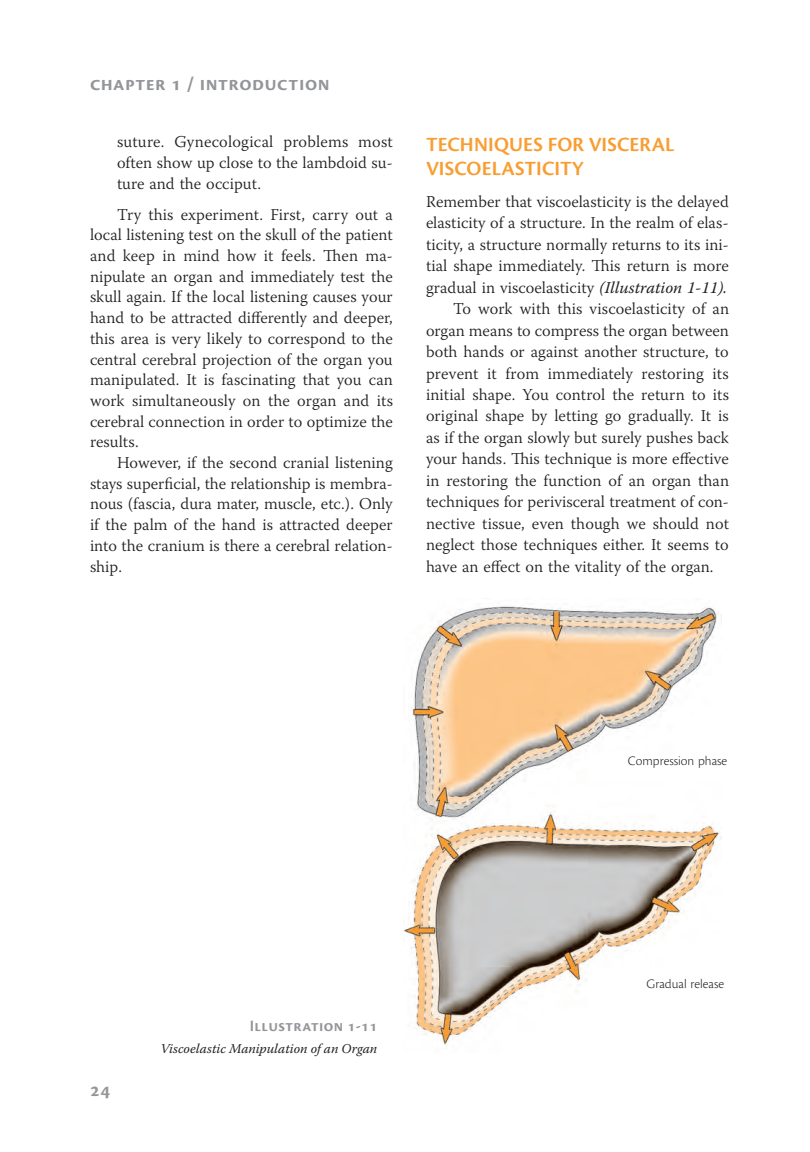
<style>
.page{position:relative;width:810px;height:1152px;background:#fff}
.page>*{position:absolute;margin:0;border:0;box-sizing:border-box;transform-origin:0 0}
.VeemC{font:600 21px/23.7px "Cronos Pro";letter-spacing:.005em;color:#f89d31}
.t1{font:600 21px "Cronos Pro";letter-spacing:.02em;color:#939598}
.Text_Next{font:300 16.5px/20.7px "Warnock Pro";color:#231f20;text-align:justify}
.Text{font:300 16.5px/21.5px "Warnock Pro";color:#231f20;text-align:justify}
.Bull_Trail{font:300 16.5px/20.7px "Warnock Pro";color:#231f20;text-align:justify}
.Cap{font:600 16.5px "Cronos Pro";letter-spacing:.02em;color:#939598}
.Cap_Text_No_Dots{font:italic 13.5px "Warnock Pro";color:#231f20}
.Caption_Light{font:300 13.5px "Cronos Pro";color:#231f20}
.s1{font-weight:400;font-style:italic}
</style>
<div class="page">
<img style="left:403px;top:606px;width:318px;height:439px">
<p class="t1" style="left:90px;top:71px;width:241px">chapter 1 / introduction</p>
<p class="Bull_Trail" style="left:117px;top:131px;width:278px">suture. Gynecological problems most often show up close to the lambdoid su&shy;ture and the occiput.</p>
<p class="Text_Next" style="left:90px;top:204px;width:305px;text-indent:27px">Try this experiment. First, carry out a local listening test on the skull of the patient and keep in mind how it feels. Then ma&shy;nipulate an organ and immediately test the skull again. If the local listening causes your hand to be attracted differently and deeper, this area is very likely to correspond to the central cerebral projection of the organ you manipulated. It is fascinating that you can work simultaneously on the organ and its cerebral connection in order to optimize the results.</p>
<p class="Text_Next" style="left:90px;top:452px;width:305px;text-indent:27px">However, if the second cranial listening stays superficial, the relationship is membra&shy;nous (fascia, dura mater, muscle, etc.). Only if the palm of the hand is attracted deeper into the cranium is there a cerebral relation&shy;ship.</p>
<p class="VeemC" style="left:426px;top:133px;width:250px">TECHNIQUES FOR VISCERAL<br>VISCOELASTICITY</p>
<p class="Text" style="left:426px;top:191px;width:305px">Remember that viscoelasticity is the delayed elasticity of a structure. In the realm of elas&shy;ticity, a structure normally returns to its ini&shy;tial shape immediately. This return is more gradual in viscoelasticity <span class="s1">(Illustration 1-11).</span></p>
<p class="Text_Next" style="left:426px;top:298px;width:305px;line-height:21.5px;text-indent:27px">To work with this viscoelasticity of an organ means to compress the organ between both hands or against another structure, to prevent it from immediately restoring its initial shape. You control the return to its original shape by letting go gradually. It is as if the organ slowly but surely pushes back your hands. This technique is more effective in restoring the function of an organ than techniques for perivisceral treatment of con&shy;nective tissue, even though we should not neglect those techniques either. It seems to have an effect on the vitality of the organ.</p>
<p class="Caption_Light" style="left:628px;top:753px;width:101px">Compression phase</p>
<p class="t1" style="left:90px;top:1078px;width:22px">24</p>
<p class="Cap" style="left:250px;top:1017px;width:129px">Illustration 1-11</p>
<p class="Cap_Text_No_Dots" style="left:160px;top:1040px;width:218px">Viscoelastic Manipulation of an Organ</p>
<p class="Caption_Light" style="left:647px;top:976px;width:79px">Gradual release</p>
</div>
